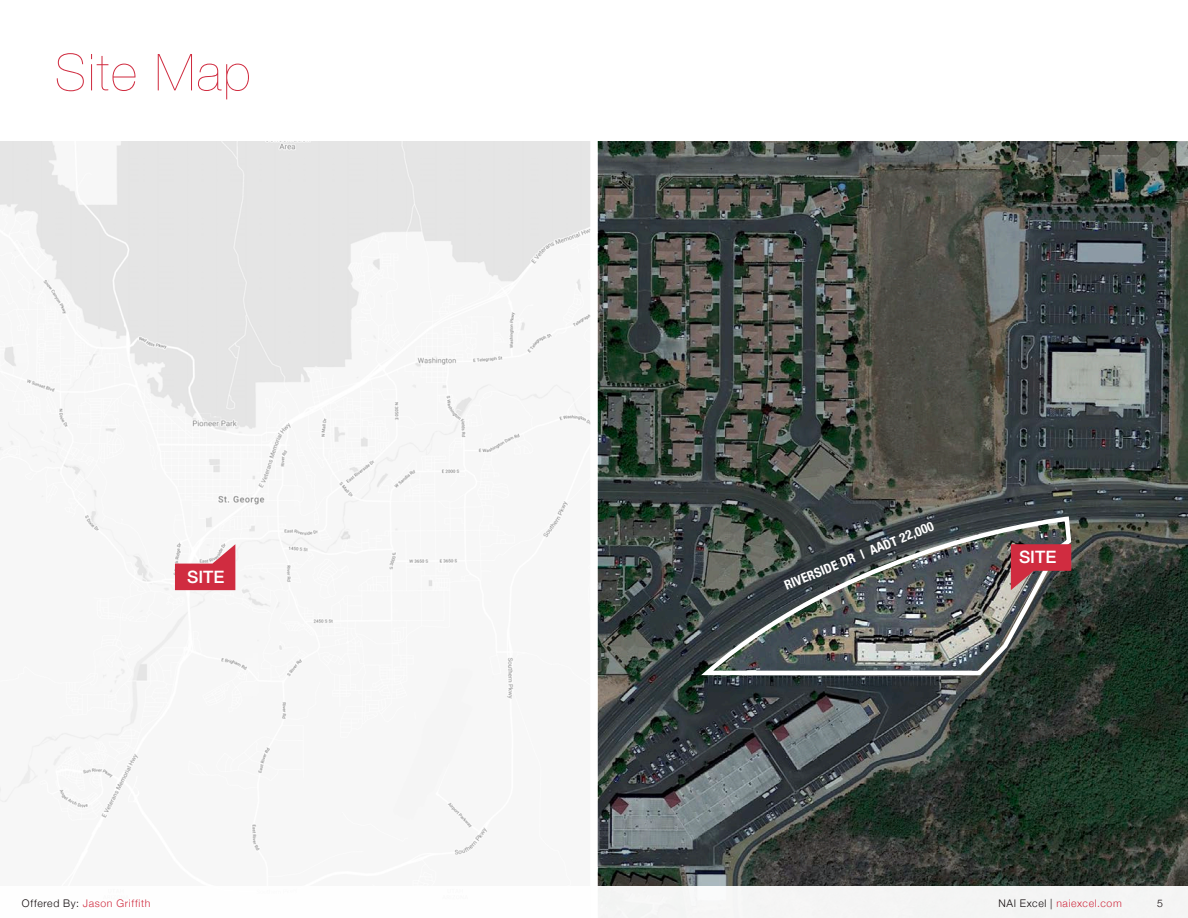
<style>
.page{position:relative;width:1188px;height:918px;background:#fff}
.page>*{position:absolute;margin:0;border:0;box-sizing:border-box;transform-origin:0 0}
.Heading{font:200 51px "Helvetica Neue LT Std";letter-spacing:.04em;color:#d02c40}
.t1{font:500 17.1px "Helvetica Neue";color:#fff}
.STREET_NAME{font:700 condensed 13.05px "Helvetica Neue";color:#fff}
.Phone_Number{font:300 10.5px "Helvetica Neue";letter-spacing:.06em;color:#d02c40}
.Page_Number{font:300 10.5px "Helvetica Neue";letter-spacing:.06em;color:#d02c40}
.Phone_Number-2{font:300 10.5px "Helvetica Neue";color:#110a0c}
.s1{color:#110a0c}
</style>
<div class="page">
<svg style="left:598px;top:141px;width:590px;height:745px;background:#404843"></svg>
<img style="left:0;top:141px;width:590px;height:714px">
<svg style="left:175px;top:544px;width:60px;height:46px"></svg>
<img style="left:701px;top:519px;width:373px;height:160px">
<svg style="left:1011px;top:544px;width:60px;height:46px;background:#a83e4a"></svg>
<p class="Heading" style="left:55px;top:43px;width:197px">Site Map</p>
<h2 class="t1" style="left:187px;top:563px;width:39px">SITE</h2>
<p class="STREET_NAME" style="left:781px;top:575px;width:162px;rotate:-22deg">RIVERSIDE DR | AADT 22,000</p>
<h2 class="t1" style="left:1019px;top:544px;width:39px">SITE</h2>
<p class="Phone_Number" style="left:22px;top:895px;width:130px"><span class="s1">Offered By:</span> Jason Griffith</p>
<p class="Page_Number" style="left:998px;top:895px;width:125px"><span class="s1">NAI Excel |</span> naiexcel.com</p>
<p class="Phone_Number-2" style="left:1157px;top:895px;width:7px">5</p>
</div>
